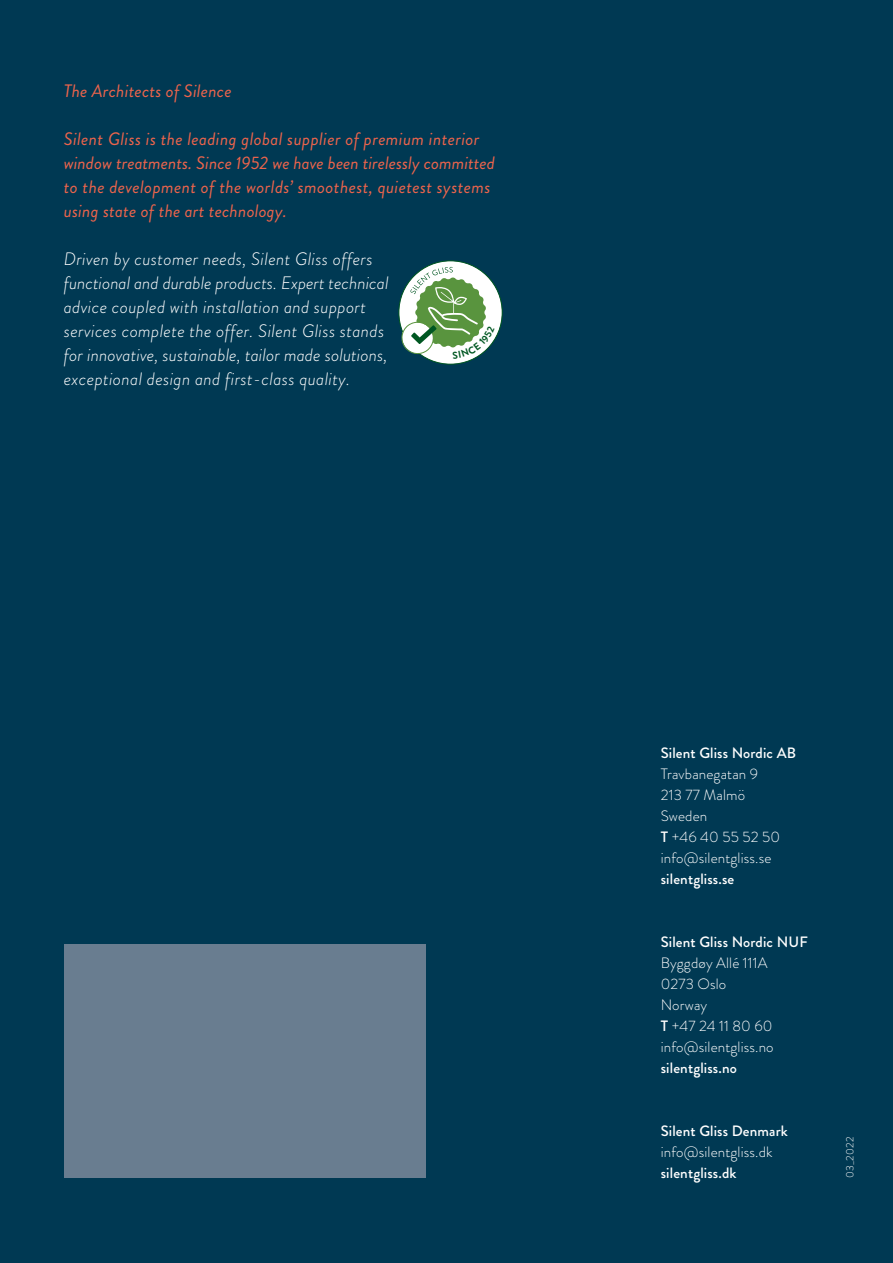
<style>
.page{position:relative;width:893px;height:1263px;background:#003953}
.page>*{position:absolute;margin:0;border:0;box-sizing:border-box;transform-origin:0 0}
.t1{font:italic 300 18px/24px "Brandon Grotesque";letter-spacing:.02em;color:#fff}
.t2{font:italic 18px/24px "Brandon Grotesque";letter-spacing:.015em;color:#ee644c}
.t3{font:300 15px/21px "Brandon Grotesque";letter-spacing:.01em;color:#fff}
.t4{font:500 15px "Brandon Grotesque";letter-spacing:.01em;color:#fff}
.t5{font:300 10.5px "Brandon Grotesque";letter-spacing:.02em;color:#fff}
.s1{font-weight:500}
</style>
<div class="page">
<div style="left:64px;top:944px;width:361px;height:234px;background:#697d90"></div>
<svg style="left:398px;top:260px;width:105px;height:105px"></svg>
<p class="t2" style="left:64px;top:79px;width:169px">The Architects of Silence</p>
<p class="t2" style="left:64px;top:127px;width:433px">Silent Gliss is the leading global supplier of premium interior window treatments. Since 1952 we have been tirelessly committed to the development of the worlds’ smoothest, quietest systems using state of the art technology.</p>
<p class="t1" style="left:64px;top:247px;width:326px">Driven by customer needs, Silent Gliss offers functional and durable products. Expert technical advice coupled with installation and support services complete the offer. Silent Gliss stands for innovative, sustainable, tailor made solutions, exceptional design and first-class quality.</p>
<p class="t4" style="left:661px;top:742px;width:137px">Silent Gliss Nordic AB</p>
<p class="t3" style="left:661px;top:763px;width:121px">Travbanegatan 9<br>213 77 Malmö<br>Sweden<br><span class="s1">T</span> +46 40 55 52 50 info@silentgliss.se</p>
<p class="t4" style="left:661px;top:868px;width:75px">silentgliss.se</p>
<p class="t4" style="left:661px;top:931px;width:149px">Silent Gliss Nordic NUF</p>
<p class="t3" style="left:661px;top:952px;width:114px">Byggdøy Allé 111A<br>0273 Oslo<br>Norway<br><span class="s1">T</span> +47 24 11 80 60 info@silentgliss.no</p>
<p class="t4" style="left:661px;top:1057px;width:78px">silentgliss.no</p>
<p class="t4" style="left:661px;top:1120px;width:129px">Silent Gliss Denmark</p>
<p class="t3" style="left:661px;top:1141px;width:113px">info@silentgliss.dk</p>
<p class="t4" style="left:661px;top:1162px;width:77px">silentgliss.dk</p>
<p class="t5" style="left:843px;top:1178px;width:43px;rotate:-90deg">03_2022</p>
</div>
